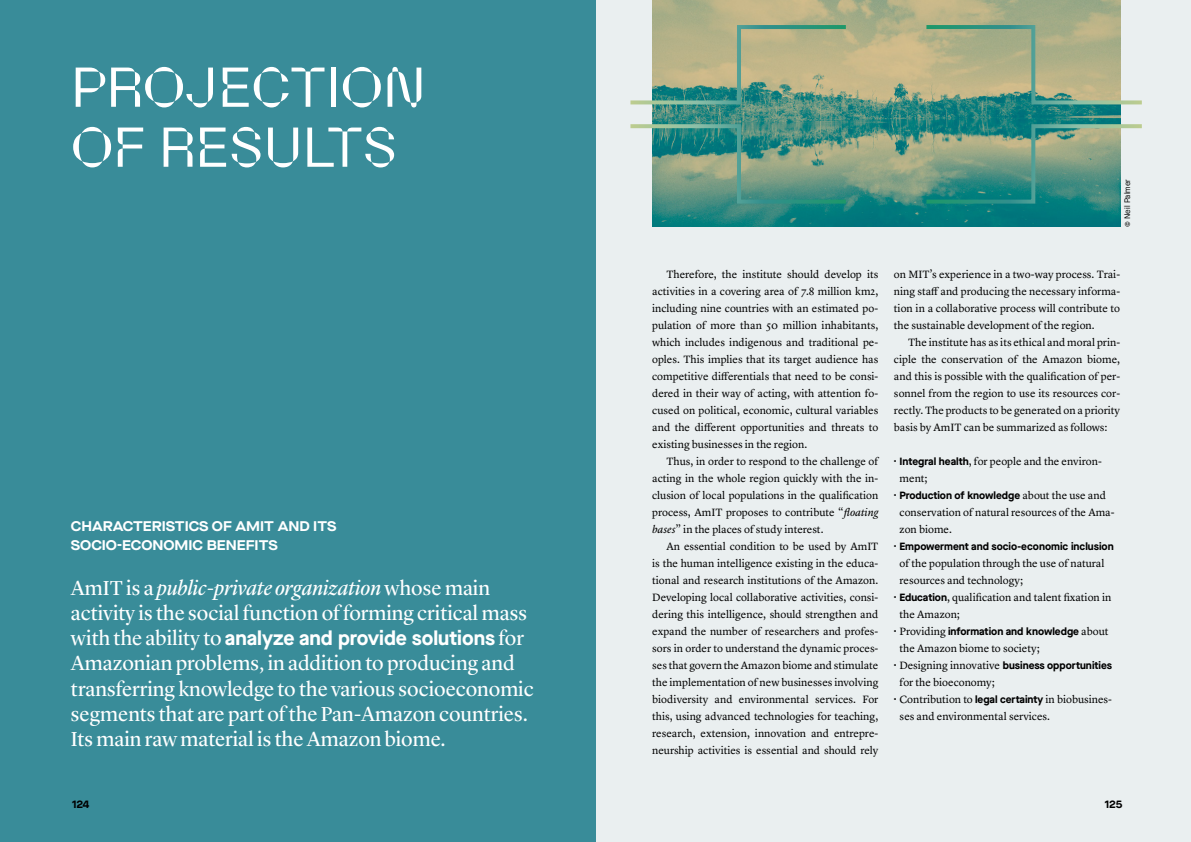
<style>
.page{position:relative;width:1191px;height:842px;background:#eaeff0}
.page>*{position:absolute;margin:0;border:0;box-sizing:border-box;transform-origin:0 0}
.t1{font:56px/60px "Parabole";letter-spacing:.005em;color:#fff}
.t2{font:21px/25.2px "Lyon Display";color:#fff}
.t3{font:700 20px "Maison Neue";color:#fff}
.t4{font:700 expanded 14px/19px "Maison Neue";color:#fff}
.t5{font:11px/17px "Lyon Text";color:#000;text-align:justify}
.t6{font:700 11px "Maison Neue";letter-spacing:-.02em;color:#000}
.t7{font:700 10.5px "Maison Neue";color:#000}
.t8{font:8px "Maison Neue";color:#000}
.s1{font-style:italic}
.s2{font-family:"Lyon Display";font-weight:400;font-size:21px}
.s3{font-family:"Maison Neue";font-weight:700;font-size:10.5px}
.s4{font-family:"Lyon Text";font-weight:400;font-size:11px}
</style>
<div class="page">
<div style="left:0;top:0;width:595px;height:842px;background:#398c99"></div>
<img style="left:652px;top:0;width:468px;height:227px">
<svg style="left:630px;top:23px;width:220px;height:83px;background:#a4b292"></svg>
<svg style="left:630px;top:122px;width:220px;height:84px;background:#6d9f8e"></svg>
<svg style="left:922px;top:23px;width:220px;height:83px;background:#a9b290"></svg>
<svg style="left:922px;top:122px;width:220px;height:84px;background:#699e8c"></svg>
<h1 class="t1" style="left:71px;top:57px;width:356px">PROJECTION<br>OF RESULTS</h1>
<p class="t4" style="left:71px;top:516px;width:267px">CHARACTERISTICS OF AMIT AND ITS<br>SOCIO-ECONOMIC BENEFITS</p>
<h2 class="t2" style="left:71px;top:573px;width:457px">AmIT is a <span class="s1">public-private organization</span> whose main activity is the social function of forming critical mass</h2>
<h3 class="t3" style="left:71px;top:624px;width:454px"><span class="s2">with the ability to</span> analyze and provide solutions <span class="s2">for</span></h3>
<h2 class="t2" style="left:71px;top:649px;width:464px">Amazonian problems, in addition to producing and transferring knowledge to the various socioeconomic segments that are part of the Pan-Amazon countries.<br>Its main raw material is the Amazon biome.</h2>
<p class="t8" style="left:1122px;top:227px;width:49px;rotate:-90deg">© Neil Palmer</p>
<p class="t5" style="left:652px;top:265px;width:228px;text-indent:14px">Therefore, the institute should develop its activities in a covering area of 7.8 million km2, including nine countries with an estimated po&shy;pulation of more than 50 million inhabitants, which includes indigenous and traditional pe&shy;oples. This implies that its target audience has competitive differentials that need to be consi&shy;dered in their way of acting, with attention fo&shy;cused on political, economic, cultural variables and the different opportunities and threats to existing businesses in the region.</p>
<p class="t5" style="left:652px;top:452px;width:228px;text-indent:14px">Thus, in order to respond to the challenge of acting in the whole region quickly with the in&shy;clusion of local populations in the qualification process, AmIT proposes to contribute “<span class="s1">floating bases</span>” in the places of study interest.</p>
<p class="t5" style="left:652px;top:537px;width:228px;text-indent:14px">An essential condition to be used by AmIT is the human intelligence existing in the educa&shy;tional and research institutions of the Amazon.<br>Developing local collaborative activities, consi&shy;dering this intelligence, should strengthen and expand the number of researchers and profes&shy;sors in order to understand the dynamic proces&shy;ses that govern the Amazon biome and stimulate the implementation of new businesses involving biodiversity and environmental services. For this, using advanced technologies for teaching, research, extension, innovation and entrepre&shy;neurship activities is essential and should rely</p>
<p class="t5" style="left:894px;top:264px;width:228px">on MIT’s experience in a two-way process. Trai&shy;ning staff and producing the necessary informa&shy;tion in a collaborative process will contribute to the sustainable development of the region.</p>
<p class="t5" style="left:894px;top:332px;width:228px;text-indent:14px">The institute has as its ethical and moral prin&shy;ciple the conservation of the Amazon biome, and this is possible with the qualification of per&shy;sonnel from the region to use its resources cor&shy;rectly. The products to be generated on a priority basis by AmIT can be summarized as follows:</p>
<p class="t5" style="left:899px;top:452px;width:204px;text-indent:-6px"><span class="s3">· Integral health</span>, for people and the environ&shy;ment;</p>
<p class="t7" style="left:894px;top:488px;width:213px">· Production of knowledge <span class="s4">about the use and</span></p>
<p class="t5" style="left:899px;top:503px;width:216px">conservation of natural resources of the Ama&shy;zon biome.</p>
<p class="t7" style="left:894px;top:539px;width:221px">· Empowerment and socio-economic inclusion</p>
<p class="t5" style="left:899px;top:554px;width:206px">of the population through the use of natural</p>
<p class="t5" style="left:899px;top:571px;width:125px">resources and technology;</p>
<p class="t5" style="left:894px;top:588px;width:219px"><span class="s3">· Education</span>, qualification and talent fixation in</p>
<p class="t5" style="left:899px;top:605px;width:62px">the Amazon;</p>
<p class="t7" style="left:894px;top:624px;width:216px">· <span class="s4">Providing</span> information and knowledge <span class="s4">about</span></p>
<p class="t5" style="left:899px;top:639px;width:141px">the Amazon biome to society;</p>
<p class="t7" style="left:894px;top:658px;width:220px">· <span class="s4">Designing innovative</span> business opportunities</p>
<p class="t5" style="left:899px;top:673px;width:97px">for the bioeconomy;</p>
<p class="t5" style="left:894px;top:690px;width:219px"><span class="s3">·</span> Contribution to <span class="s3">legal certainty</span> in biobusines-</p>
<p class="t5" style="left:899px;top:707px;width:152px">ses and environmental services.</p>
<p class="t6" style="left:72px;top:796px;width:19px">124</p>
<p class="t6" style="left:1104px;top:796px;width:19px">125</p>
</div>
